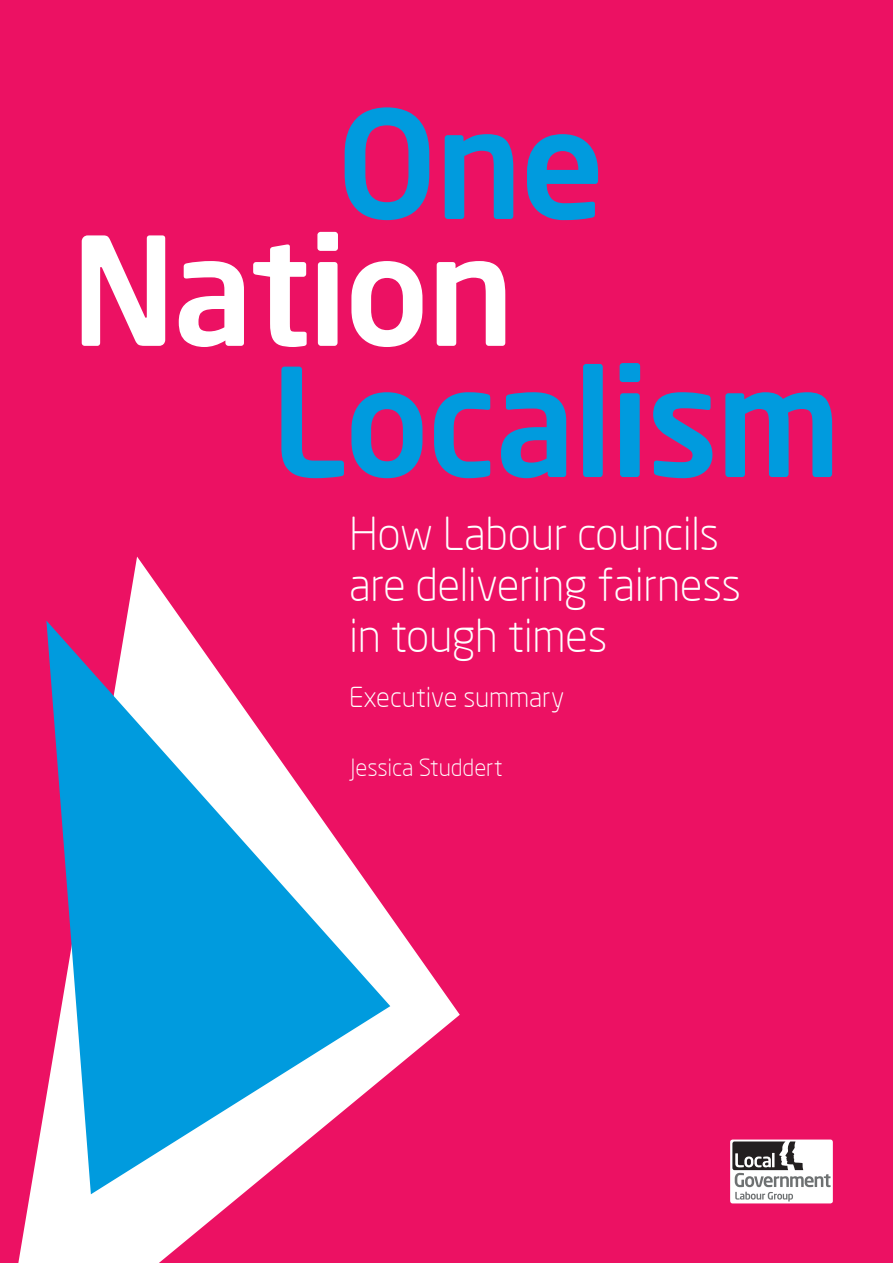
<style>
.page{position:relative;width:893px;height:1263px;background:#ec1163}
.page>*{position:absolute;margin:0;border:0;box-sizing:border-box;transform-origin:0 0}
.t1{font:300 44.55px/51px "Neo Sans";letter-spacing:-.01em;color:#fff}
.t2{font:300 27px "Neo Sans";letter-spacing:-.005em;color:#fff}
.t3{font:300 23.4px "Neo Sans";letter-spacing:-.005em;color:#fff}
</style>
<div class="page">
<div style="left:730px;top:1139px;width:103px;height:64px;background:#fff;border-radius:2px"></div>
<svg style="left:732px;top:1141px;width:99px;height:60px"></svg>
<svg style="left:18px;top:557px;width:442px;height:706px"></svg>
<svg style="left:46px;top:620px;width:344px;height:574px"></svg>
<svg style="left:345px;top:107px;width:84px;height:113px"></svg>
<svg style="left:445px;top:134px;width:68px;height:85px"></svg>
<svg style="left:527px;top:134px;width:71px;height:86px"></svg>
<svg style="left:281px;top:367px;width:63px;height:111px"></svg>
<svg style="left:351px;top:392px;width:71px;height:86px"></svg>
<svg style="left:434px;top:392px;width:56px;height:86px"></svg>
<svg style="left:501px;top:392px;width:65px;height:86px"></svg>
<svg style="left:583px;top:364px;width:20px;height:113px;background:#0498db"></svg>
<svg style="left:620px;top:363px;width:20px;height:19px"></svg>
<svg style="left:620px;top:393px;width:20px;height:84px;background:#0597da"></svg>
<svg style="left:653px;top:392px;width:59px;height:86px"></svg>
<svg style="left:725px;top:392px;width:107px;height:85px"></svg>
<svg style="left:82px;top:235px;width:83px;height:111px"></svg>
<svg style="left:179px;top:261px;width:65px;height:86px"></svg>
<svg style="left:253px;top:244px;width:54px;height:103px"></svg>
<svg style="left:317px;top:232px;width:21px;height:19px"></svg>
<svg style="left:318px;top:262px;width:20px;height:84px;background:#fef7fa"></svg>
<svg style="left:351px;top:261px;width:71px;height:86px"></svg>
<svg style="left:437px;top:261px;width:68px;height:85px"></svg>
<p class="t1" style="left:349px;top:508px;width:394px">How Labour councils are delivering fairness in tough times</p>
<p class="t2" style="left:349px;top:681px;width:217px">Executive summary</p>
<p class="t3" style="left:350px;top:753px;width:154px">Jessica Studdert</p>
</div>
